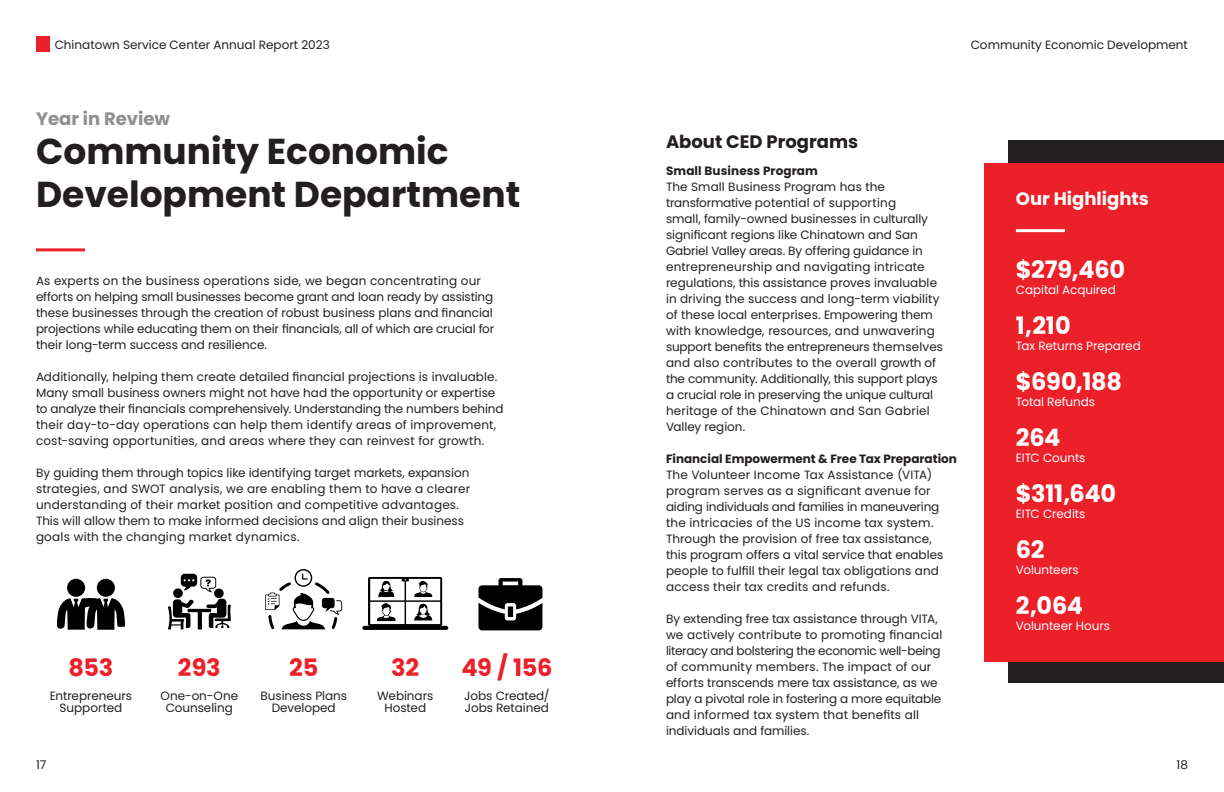
<style>
.page{position:relative;width:1224px;height:792px;background:#fff}
.page>*{position:absolute;margin:0;border:0;box-sizing:border-box;transform-origin:0 0}
.Titles_Poppins_Bold_36pt{font:700 36px/43.2px "Poppins";color:#231f20}
.t1{font:700 24px "Poppins";letter-spacing:-.01em;color:#fff}
.t2{font:700 24px "Poppins";letter-spacing:-.015em;color:#ec2029}
.t3{font:700 18px "Poppins";color:#231f20}
.t4{font:700 18px "Poppins";color:#fff}
.t5{font:700 18px "Poppins";color:#8f8f8f}
.t6{font:12px/16px "Poppins";color:#231f20}
.t7{font:12px "Poppins";letter-spacing:-.005em;color:#fff}
.t8{font:700 12px "Poppins";color:#231f20}
</style>
<div class="page">
<div style="left:36px;top:36px;width:14px;height:16px;background:#ec2029"></div>
<hr style="left:36px;top:248px;width:49px;height:3px;background:#ec2029">
<svg style="left:57px;top:579px;width:68px;height:51px"></svg>
<svg style="left:168px;top:574px;width:63px;height:55px"></svg>
<svg style="left:265px;top:569px;width:77px;height:60px"></svg>
<svg style="left:362px;top:577px;width:86px;height:53px"></svg>
<svg style="left:478px;top:578px;width:64px;height:52px"></svg>
<div style="left:1009px;top:140px;width:215px;height:543px;background:#231f20"></div>
<div style="left:985px;top:163px;width:239px;height:498px;background:#ec2029"></div>
<hr style="left:1016px;top:229px;width:49px;height:3px;background:#fff">
<p class="t6" style="left:55px;top:36px;width:277px">Chinatown Service Center Annual Report 2023</p>
<h3 class="t5" style="left:36px;top:108px;width:136px">Year in Review</h3>
<p class="Titles_Poppins_Bold_36pt" style="left:36px;top:130px;width:486px">Community Economic<br>Development Department</p>
<p class="t6" style="left:36px;top:273px;width:460px">As experts on the business operations side, we began concentrating our efforts on helping small businesses become grant and loan ready by assisting these businesses through the creation of robust business plans and financial projections while educating them on their financials, all of which are crucial for their long-term success and resilience.</p>
<p class="t6" style="left:36px;top:369px;width:469px">Additionally, helping them create detailed financial projections is invaluable.<br>Many small business owners might not have had the opportunity or expertise to analyze their financials comprehensively. Understanding the numbers behind their day-to-day operations can help them identify areas of improvement, cost-saving opportunities, and areas where they can reinvest for growth.</p>
<p class="t6" style="left:36px;top:465px;width:436px">By guiding them through topics like identifying target markets, expansion strategies, and SWOT analysis, we are enabling them to have a clearer understanding of their market position and competitive advantages.<br>This will allow them to make informed decisions and align their business goals with the changing market dynamics.</p>
<p class="t2" style="left:69px;top:654px;width:46px">853</p>
<p class="t6" style="left:50px;top:690px;width:84px;line-height:12px;text-align:center">Entrepreneurs<br>Supported</p>
<p class="t6" style="left:36px;top:756px;width:12px">17</p>
<p class="t2" style="left:178px;top:654px;width:44px">293</p>
<p class="t6" style="left:161px;top:690px;width:79px;line-height:12px;text-align:center">One-on-One<br>Counseling</p>
<p class="t2" style="left:289px;top:654px;width:31px">25</p>
<p class="t6" style="left:261px;top:690px;width:88px;line-height:12px;text-align:center">Business Plans<br>Developed</p>
<p class="t2" style="left:391px;top:654px;width:30px">32</p>
<p class="t6" style="left:377px;top:690px;width:58px;line-height:12px;text-align:center">Webinars<br>Hosted</p>
<p class="t2" style="left:461px;top:654px;width:92px">49 / 156</p>
<p class="t6" style="left:464px;top:690px;width:87px;line-height:12px">Jobs Created/<br>Jobs Retained</p>
<p class="t6" style="left:971px;top:36px;width:219px">Community Economic Development</p>
<p class="t3" style="left:666px;top:131px;width:194px">About CED Programs</p>
<p class="t8" style="left:666px;top:164px;width:153px">Small Business Program</p>
<p class="t6" style="left:666px;top:179px;width:279px">The Small Business Program has the transformative potential of supporting<br>small, family-owned businesses in culturally significant regions like Chinatown and San Gabriel Valley areas. By offering guidance in entrepreneurship and navigating intricate regulations, this assistance proves invaluable in driving the success and long-term viability of these local enterprises. Empowering them with knowledge, resources, and unwavering support benefits the entrepreneurs themselves and also contributes to the overall growth of the community. Additionally, this support plays a crucial role in preserving the unique cultural heritage of the Chinatown and San Gabriel Valley region.</p>
<p class="t8" style="left:666px;top:452px;width:292px">Financial Empowerment &amp; Free Tax Preparation</p>
<p class="t6" style="left:666px;top:467px;width:279px">The Volunteer Income Tax Assistance (VITA) program serves as a significant avenue for aiding individuals and families in maneuvering the intricacies of the US income tax system.<br>Through the provision of free tax assistance, this program offers a vital service that enables people to fulfill their legal tax obligations and access their tax credits and refunds.</p>
<p class="t6" style="left:666px;top:611px;width:278px">By extending free tax assistance through VITA, we actively contribute to promoting financial literacy and bolstering the economic well-being of community members. The impact of our efforts transcends mere tax assistance, as we play a pivotal role in fostering a more equitable and informed tax system that benefits all individuals and families.</p>
<p class="t4" style="left:1016px;top:188px;width:134px">Our Highlights</p>
<p class="t1" style="left:1016px;top:256px;width:111px">$279,460</p>
<p class="t7" style="left:1016px;top:283px;width:101px">Capital Acquired</p>
<p class="t1" style="left:1016px;top:312px;width:56px">1,210</p>
<p class="t7" style="left:1016px;top:339px;width:126px">Tax Returns Prepared</p>
<p class="t1" style="left:1016px;top:368px;width:108px">$690,188</p>
<p class="t7" style="left:1016px;top:395px;width:81px">Total Refunds</p>
<p class="t1" style="left:1016px;top:424px;width:46px">264</p>
<p class="t7" style="left:1016px;top:451px;width:71px">EITC Counts</p>
<p class="t1" style="left:1016px;top:480px;width:102px">$311,640</p>
<p class="t7" style="left:1016px;top:507px;width:71px">EITC Credits</p>
<p class="t1" style="left:1016px;top:536px;width:30px">62</p>
<p class="t7" style="left:1016px;top:563px;width:64px">Volunteers</p>
<p class="t1" style="left:1016px;top:592px;width:69px">2,064</p>
<p class="t7" style="left:1016px;top:619px;width:96px">Volunteer Hours</p>
<p class="t6" style="left:1177px;top:756px;width:13px">18</p>
</div>
